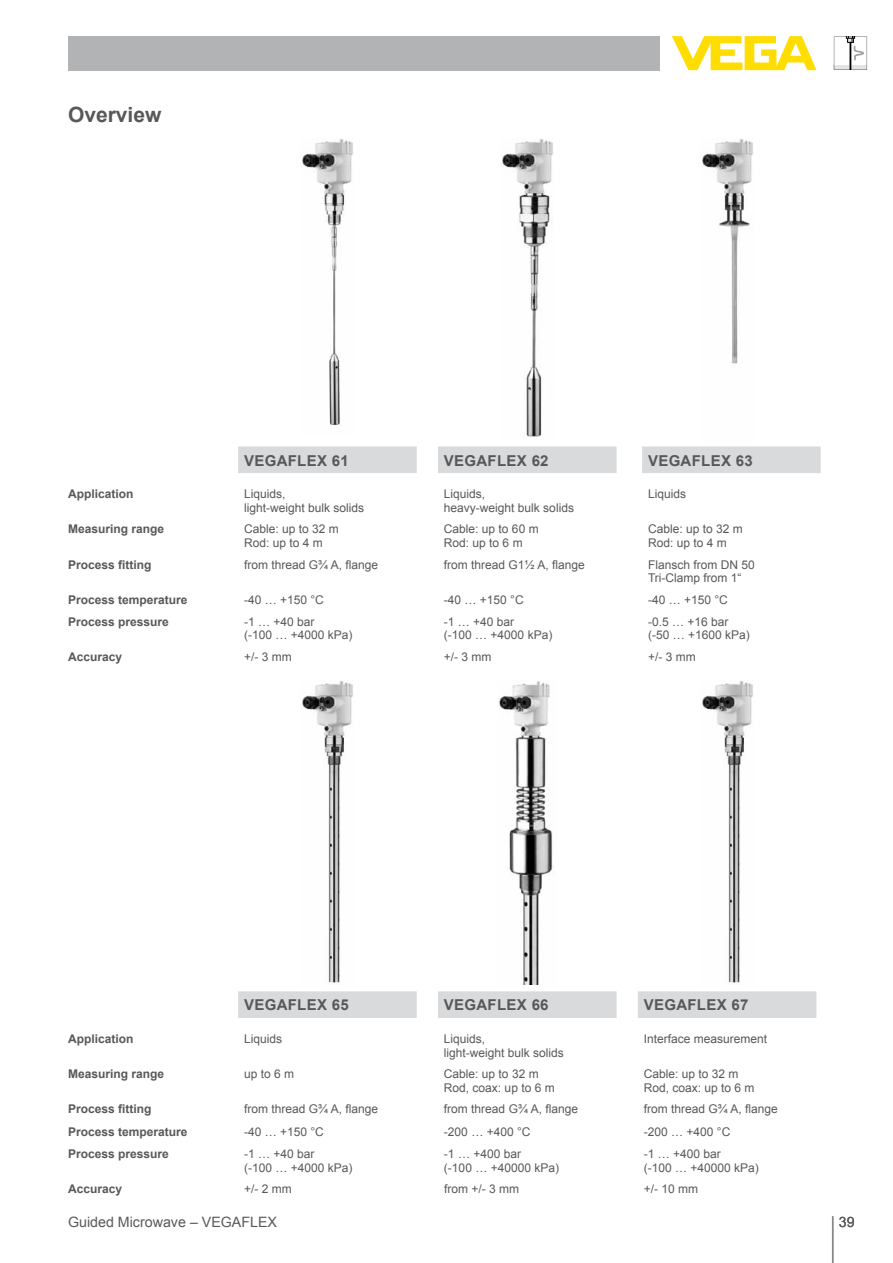
<style>
.page{position:relative;width:893px;height:1263px;background:#fff}
.page>*{position:absolute;margin:0;border:0;box-sizing:border-box;transform-origin:0 0}
.t1{font:700 21px "Arial";color:#58585a}
.t2{font:700 15px "Arial";letter-spacing:.02em;color:#58585a}
.t3{font:14.25px "Arial";color:#58585a}
.t4{font:12px/13.5px "Arial";color:#58585a}
.t5{font:700 12px "Arial";color:#58585a}
</style>
<div class="page">
<hr style="left:832px;top:1216px;width:1px;height:47px;background:#87888a">
<svg style="left:834px;top:37px;width:33px;height:33px"></svg>
<div style="left:68px;top:36px;width:591px;height:34px;background:#b1b3b4"></div>
<svg style="left:672px;top:36px;width:144px;height:34px"></svg>
<img style="left:302px;top:138px;width:51px;height:288px">
<img style="left:502px;top:138px;width:51px;height:299px">
<img style="left:702px;top:138px;width:51px;height:226px">
<img style="left:302px;top:681px;width:51px;height:302px">
<img style="left:498px;top:681px;width:55px;height:304px">
<img style="left:702px;top:681px;width:51px;height:302px">
<svg style="left:238px;top:446px;width:583px;height:27px;background:#dcddde"></svg>
<svg style="left:238px;top:991px;width:578px;height:27px;background:#dcddde"></svg>
<h1 class="t1" style="left:68px;top:100px;width:95px">Overview</h1>
<p class="t2" style="left:244px;top:450px;width:106px">VEGAFLEX 61</p>
<p class="t2" style="left:444px;top:450px;width:106px">VEGAFLEX 62</p>
<p class="t2" style="left:648px;top:450px;width:106px">VEGAFLEX 63</p>
<p class="t5" style="left:68px;top:486px;width:67px">Application</p>
<p class="t4" style="left:244px;top:488px;width:122px">Liquids,<br>light-weight bulk solids</p>
<p class="t4" style="left:444px;top:488px;width:132px">Liquids,<br>heavy-weight bulk solids</p>
<p class="t4" style="left:648px;top:488px;width:40px">Liquids</p>
<p class="t5" style="left:68px;top:521px;width:98px">Measuring range</p>
<p class="t4" style="left:244px;top:523px;width:96px">Cable: up to 32 m<br>Rod: up to 4 m</p>
<p class="t4" style="left:444px;top:523px;width:96px">Cable: up to 60 m<br>Rod: up to 6 m</p>
<p class="t4" style="left:648px;top:523px;width:96px">Cable: up to 32 m<br>Rod: up to 4 m</p>
<p class="t5" style="left:68px;top:556px;width:85px">Process fitting</p>
<p class="t4" style="left:244px;top:558px;width:136px">from thread G¾ A, flange</p>
<p class="t4" style="left:444px;top:558px;width:142px">from thread G1½ A, flange</p>
<p class="t4" style="left:648px;top:558px;width:108px">Flansch from DN 50<br>Tri-Clamp from 1“</p>
<p class="t5" style="left:68px;top:591px;width:121px">Process temperature</p>
<p class="t4" style="left:244px;top:593px;width:81px">-40 … +150 °C</p>
<p class="t4" style="left:444px;top:593px;width:81px">-40 … +150 °C</p>
<p class="t4" style="left:648px;top:593px;width:81px">-40 … +150 °C</p>
<p class="t5" style="left:68px;top:614px;width:102px">Process pressure</p>
<p class="t4" style="left:244px;top:615px;width:110px">-1 … +40 bar<br>(-100 … +4000 kPa)</p>
<p class="t4" style="left:444px;top:615px;width:110px">-1 … +40 bar<br>(-100 … +4000 kPa)</p>
<p class="t4" style="left:648px;top:615px;width:103px">-0.5 … +16 bar (-50 … +1600 kPa)</p>
<p class="t5" style="left:68px;top:649px;width:56px">Accuracy</p>
<p class="t4" style="left:244px;top:650px;width:49px">+/- 3 mm</p>
<p class="t4" style="left:444px;top:650px;width:49px">+/- 3 mm</p>
<p class="t4" style="left:648px;top:650px;width:49px">+/- 3 mm</p>
<p class="t2" style="left:244px;top:995px;width:106px">VEGAFLEX 65</p>
<p class="t2" style="left:444px;top:995px;width:106px">VEGAFLEX 66</p>
<p class="t2" style="left:644px;top:995px;width:106px">VEGAFLEX 67</p>
<p class="t5" style="left:68px;top:1031px;width:67px">Application</p>
<p class="t4" style="left:244px;top:1032px;width:40px">Liquids</p>
<p class="t4" style="left:444px;top:1032px;width:122px">Liquids,<br>light-weight bulk solids</p>
<p class="t4" style="left:644px;top:1032px;width:125px">Interface measurement</p>
<p class="t5" style="left:68px;top:1066px;width:98px">Measuring range</p>
<p class="t4" style="left:244px;top:1067px;width:52px">up to 6 m</p>
<p class="t4" style="left:444px;top:1067px;width:112px">Cable: up to 32 m<br>Rod, coax: up to 6 m</p>
<p class="t4" style="left:644px;top:1067px;width:112px">Cable: up to 32 m<br>Rod, coax: up to 6 m</p>
<p class="t5" style="left:68px;top:1101px;width:85px">Process fitting</p>
<p class="t4" style="left:244px;top:1102px;width:136px">from thread G¾ A, flange</p>
<p class="t4" style="left:444px;top:1102px;width:136px">from thread G¾ A, flange</p>
<p class="t4" style="left:644px;top:1102px;width:136px">from thread G¾ A, flange</p>
<p class="t5" style="left:68px;top:1123px;width:121px">Process temperature</p>
<p class="t4" style="left:244px;top:1125px;width:81px">-40 … +150 °C</p>
<p class="t4" style="left:444px;top:1125px;width:88px">-200 … +400 °C</p>
<p class="t4" style="left:644px;top:1125px;width:88px">-200 … +400 °C</p>
<p class="t5" style="left:68px;top:1146px;width:102px">Process pressure</p>
<p class="t4" style="left:244px;top:1147px;width:110px">-1 … +40 bar<br>(-100 … +4000 kPa)</p>
<p class="t4" style="left:444px;top:1147px;width:117px">-1 … +400 bar<br>(-100 … +40000 kPa)</p>
<p class="t4" style="left:644px;top:1147px;width:117px">-1 … +400 bar<br>(-100 … +40000 kPa)</p>
<p class="t5" style="left:68px;top:1181px;width:56px">Accuracy</p>
<p class="t4" style="left:244px;top:1182px;width:49px">+/- 2 mm</p>
<p class="t4" style="left:444px;top:1182px;width:77px">from +/- 3 mm</p>
<p class="t4" style="left:644px;top:1182px;width:56px">+/- 10 mm</p>
<p class="t3" style="left:68px;top:1212px;width:211px">Guided Microwave – VEGAFLEX</p>
<p class="t3" style="left:839px;top:1212px;width:17px">39</p>
</div>
